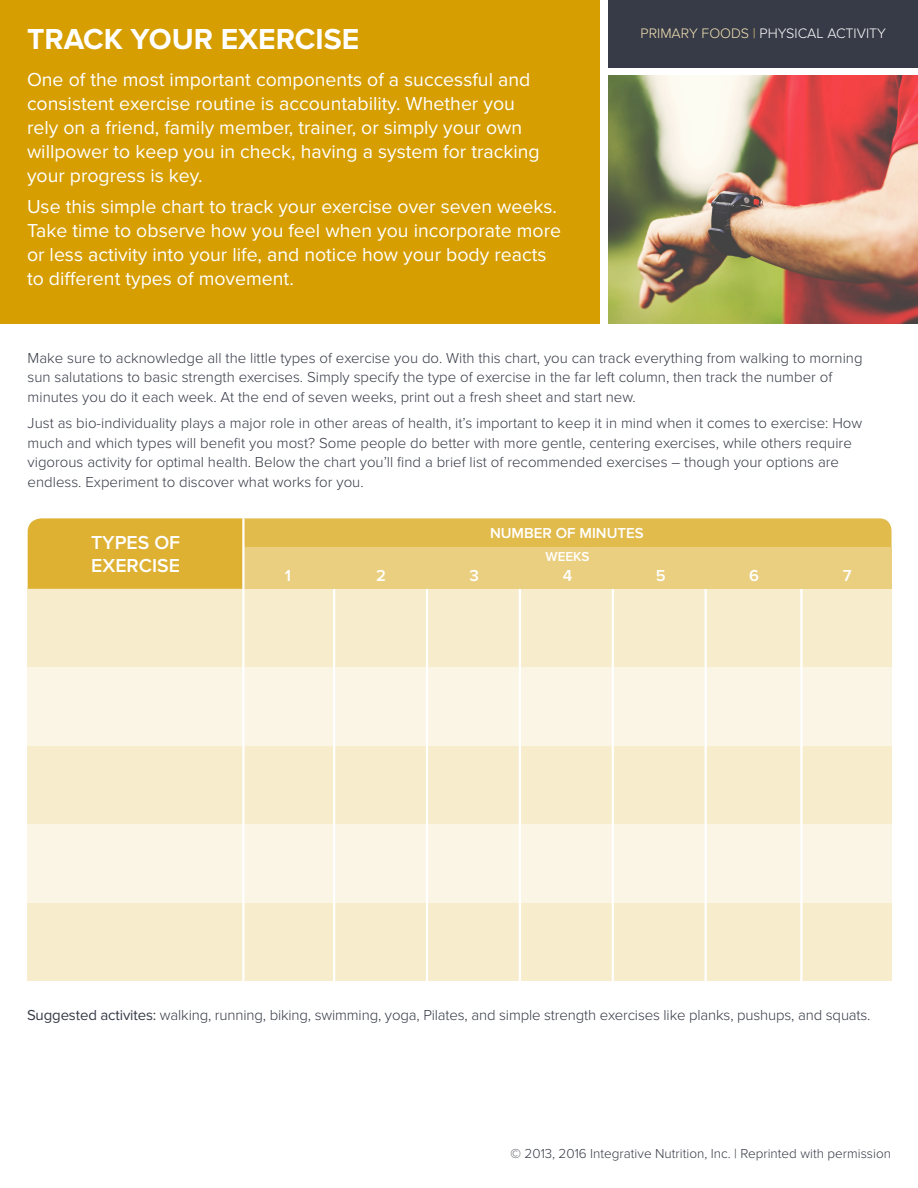
<style>
.page{position:relative;width:918px;height:1188px;background:#fff}
.page>*{position:absolute;margin:0;border:0;box-sizing:border-box;transform-origin:0 0}
.t1{font:700 30px "Proxima Nova";color:#fff}
.t2{font:19.5px/24px "Proxima Nova";color:#fff}
.t3{font:600 19.5px/22.5px "Proxima Nova";color:#fff}
.t4{font:600 16.5px "Proxima Nova";color:#fff}
.t5{font:300 15px/19.5px "Proxima Nova";color:#373b47}
.t6{font:600 15px "Proxima Nova";color:#fff}
.t7{font:300 14.25px "Proxima Nova";letter-spacing:-.015em;color:#fff}
.t8{font:300 14.25px "Proxima Nova";color:#f3e2b3}
.t9{font:300 13.5px "Proxima Nova";color:#373b47}
.t10{font:600 13.5px "Proxima Nova";color:#fff}
.s1{color:#f3e2b3}
.s2{color:#ebcf80}
.s3{color:#e7c76b}
.s4{font-weight:400}
</style>
<div class="page">
<div style="left:0;top:0;width:599px;height:324px;background:#d69e00"></div>
<div style="left:608px;top:0;width:310px;height:67px;background:#373b47"></div>
<div style="left:28px;top:588px;width:216px;height:79px;background:#f7eccc"></div>
<div style="left:244px;top:588px;width:93px;height:79px;background:#f7eccc"></div>
<div style="left:337px;top:588px;width:92px;height:79px;background:#f7eccc"></div>
<div style="left:429px;top:588px;width:92px;height:79px;background:#f7eccc"></div>
<div style="left:521px;top:588px;width:92px;height:79px;background:#f7eccc"></div>
<div style="left:613px;top:588px;width:93px;height:79px;background:#f7eccc"></div>
<div style="left:706px;top:588px;width:93px;height:79px;background:#f7eccc"></div>
<div style="left:799px;top:588px;width:93px;height:79px;background:#f7eccc"></div>
<div style="left:28px;top:745px;width:216px;height:79px;background:#f7eccc"></div>
<div style="left:244px;top:745px;width:93px;height:79px;background:#f7eccc"></div>
<div style="left:337px;top:745px;width:92px;height:79px;background:#f7eccc"></div>
<div style="left:429px;top:745px;width:92px;height:79px;background:#f7eccc"></div>
<div style="left:521px;top:745px;width:92px;height:79px;background:#f7eccc"></div>
<div style="left:613px;top:745px;width:93px;height:79px;background:#f7eccc"></div>
<div style="left:706px;top:745px;width:93px;height:79px;background:#f7eccc"></div>
<div style="left:799px;top:745px;width:93px;height:79px;background:#f7eccc"></div>
<div style="left:28px;top:902px;width:216px;height:79px;background:#f7eccc"></div>
<div style="left:244px;top:902px;width:93px;height:79px;background:#f7eccc"></div>
<div style="left:337px;top:902px;width:92px;height:79px;background:#f7eccc"></div>
<div style="left:429px;top:902px;width:92px;height:79px;background:#f7eccc"></div>
<div style="left:521px;top:902px;width:92px;height:79px;background:#f7eccc"></div>
<div style="left:613px;top:902px;width:93px;height:79px;background:#f7eccc"></div>
<div style="left:706px;top:902px;width:93px;height:79px;background:#f7eccc"></div>
<div style="left:799px;top:902px;width:93px;height:79px;background:#f7eccc"></div>
<div style="left:28px;top:667px;width:214px;height:78px;background:#fbf5e6"></div>
<div style="left:335px;top:667px;width:93px;height:78px;background:#fbf5e6"></div>
<div style="left:428px;top:667px;width:93px;height:78px;background:#fbf5e6"></div>
<div style="left:521px;top:667px;width:92px;height:78px;background:#fbf5e6"></div>
<div style="left:613px;top:667px;width:93px;height:78px;background:#fbf5e6"></div>
<div style="left:706px;top:667px;width:93px;height:78px;background:#fbf5e6"></div>
<div style="left:799px;top:667px;width:93px;height:78px;background:#fbf5e6"></div>
<div style="left:242px;top:667px;width:93px;height:78px;background:#fbf5e6"></div>
<div style="left:27px;top:824px;width:216px;height:78px;background:#fbf5e6"></div>
<div style="left:337px;top:824px;width:92px;height:78px;background:#fbf5e6"></div>
<div style="left:429px;top:824px;width:93px;height:78px;background:#fbf5e6"></div>
<div style="left:522px;top:824px;width:91px;height:78px;background:#fbf5e6"></div>
<div style="left:613px;top:824px;width:93px;height:78px;background:#fbf5e6"></div>
<div style="left:706px;top:824px;width:93px;height:78px;background:#fbf5e6"></div>
<div style="left:799px;top:824px;width:93px;height:78px;background:#fbf5e6"></div>
<div style="left:244px;top:824px;width:93px;height:78px;background:#fbf5e6"></div>
<hr style="left:333px;top:584px;width:2px;height:397px;background:#fff">
<hr style="left:705px;top:584px;width:2px;height:397px;background:#fff">
<hr style="left:612px;top:584px;width:2px;height:397px;background:#fff">
<hr style="left:426px;top:584px;width:2px;height:397px;background:#fff">
<hr style="left:519px;top:584px;width:2px;height:397px;background:#fff">
<hr style="left:800px;top:584px;width:3px;height:397px;background:#fff">
<svg style="left:28px;top:518px;width:864px;height:71px;background:#e0b743"></svg>
<div style="left:244px;top:547px;width:648px;height:42px;background:#ebcf80"></div>
<hr style="left:242px;top:518px;width:3px;height:463px;background:#fff">
<img style="left:608px;top:76px;width:310px;height:248px">
<h1 class="t1" style="left:27px;top:21px;width:334px">TRACK YOUR EXERCISE</h1>
<p class="t2" style="left:27px;top:68px;width:514px">One of the most important components of a successful and consistent exercise routine is accountability. Whether you rely on a friend, family member, trainer, or simply your own willpower to keep you in check, having a system for tracking your progress is key.</p>
<h2 class="t2" style="left:27px;top:195px;width:536px">Use this simple chart to track your exercise over seven weeks.<br>Take time to observe how you feel when you incorporate more or less activity into your life, and notice how your body reacts to different types of movement.</h2>
<p class="t7" style="left:662px;top:25px;width:226px"><span class="s1">PRIMARY FOODS</span><span class="s2">|</span> PHYSICAL ACTIVITY</p>
<p class="t7" style="left:768px;top:25px;width:128px"><span class="s3">|</span> DIETARY THEORIES</p>
<p class="t8" style="left:641px;top:25px;width:110px">PRIMARY FOODS</p>
<p class="t7" style="left:774px;top:25px;width:93px">GOAL SETTING</p>
<p class="t5" style="left:28px;top:348px;width:836px">Make sure to acknowledge all the little types of exercise you do. With this chart, you can track everything from walking to morning sun salutations to basic strength exercises. Simply specify the type of exercise in the far left column, then track the number of minutes you do it each week. At the end of seven weeks, print out a fresh sheet and start new.</p>
<p class="t5" style="left:28px;top:414px;width:836px">Just as bio-individuality plays a major role in other areas of health, it’s important to keep it in mind when it comes to exercise: How much and which types will benefit you most? Some people do better with more gentle, centering exercises, while others require vigorous activity for optimal health. Below the chart you’ll find a brief list of recommended exercises – though your options are endless. Experiment to discover what works for you.</p>
<h2 class="t3" style="left:91px;top:532px;width:91px">TYPES OF<br>EXERCISE</h2>
<p class="t6" style="left:490px;top:524px;width:155px">NUMBER OF MINUTES</p>
<p class="t10" style="left:546px;top:549px;width:46px">WEEKS</p>
<p class="t4" style="left:285px;top:566px;width:8px">1</p>
<p class="t4" style="left:376px;top:566px;width:11px">2</p>
<p class="t4" style="left:470px;top:566px;width:11px">3</p>
<p class="t4" style="left:563px;top:566px;width:11px">4</p>
<p class="t4" style="left:656px;top:566px;width:11px">5</p>
<p class="t4" style="left:749px;top:566px;width:11px">6</p>
<p class="t4" style="left:843px;top:566px;width:10px">7</p>
<p class="t5" style="left:27px;top:1005px;width:845px"><span class="s4">Suggested activites:</span> walking, running, biking, swimming, yoga, Pilates, and simple strength exercises like planks, pushups, and squats.</p>
<p class="t9" style="left:511px;top:1146px;width:382px">© 2013, 2016 Integrative Nutrition, Inc. | Reprinted with permission</p>
</div>
